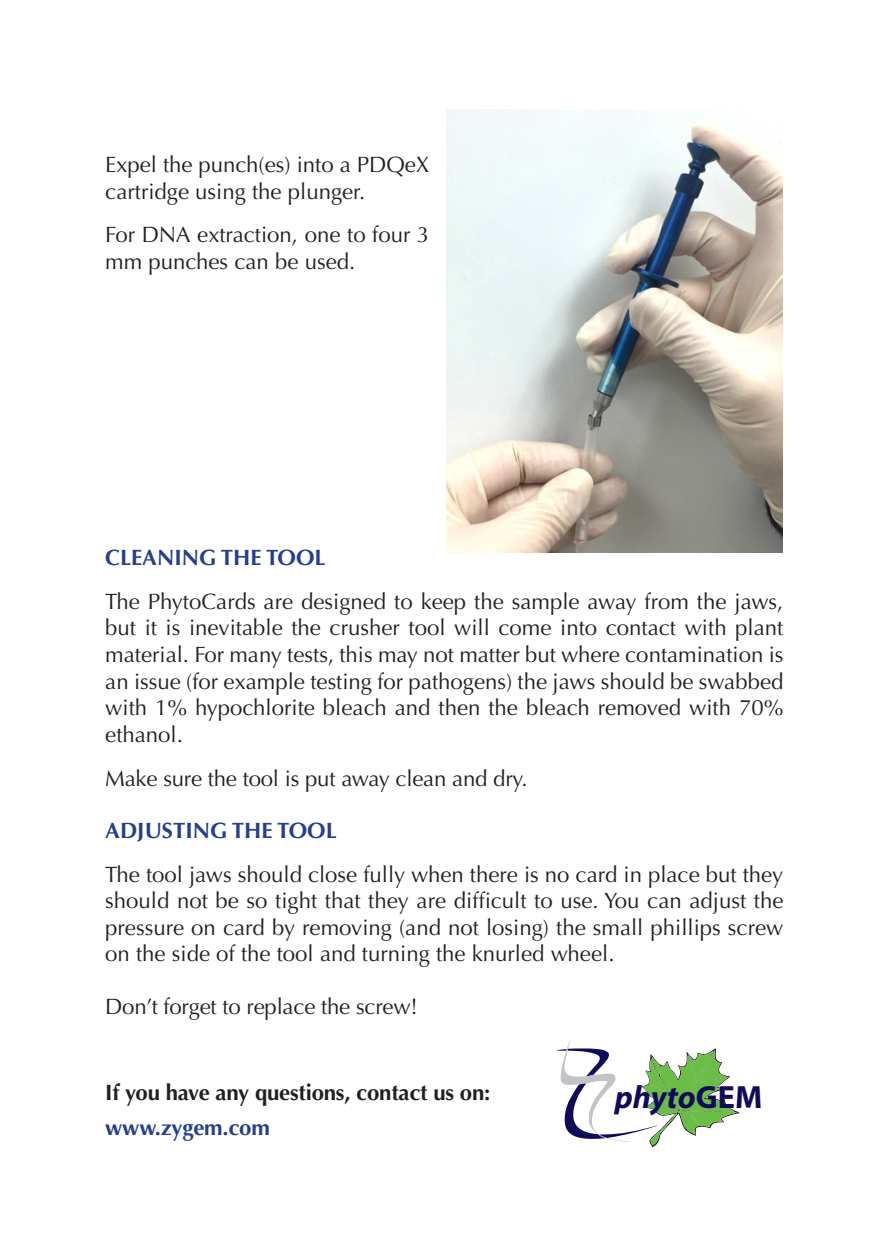
<style>
.page{position:relative;width:893px;height:1259px;background:#fff}
.page>*{position:absolute;margin:0;border:0;box-sizing:border-box;transform-origin:0 0}
.t1{font:italic 700 32.1px "Myriad Pro";color:#100a5a}
.t2{font:22.2px/26.7px "Optima";color:#231f20}
.t3{font:700 22.2px "Optima";color:#253f8e}
.t4{font:700 22.2px "Optima";letter-spacing:-.01em;color:#231f20}
.s1{font-style:normal}
</style>
<div class="page">
<svg style="left:556px;top:1040px;width:183px;height:107px"></svg>
<img style="left:446px;top:109px;width:336px;height:443px">
<p class="t2" style="left:105px;top:152px;width:326px">Expel the punch(es) into a PDQeX cartridge using the plunger.</p>
<p class="t2" style="left:105px;top:222px;width:326px">For DNA extraction, one to four 3 mm punches can be used.</p>
<p class="t3" style="left:105px;top:544px;width:222px">CLEANING THE TOOL</p>
<p class="t2" style="left:105px;top:588px;width:680px;text-align:justify">The PhytoCards are designed to keep the sample away from the jaws, but it is inevitable the crusher tool will come into contact with plant material. For many tests, this may not matter but where contamination is an issue (for example testing for pathogens) the jaws should be swabbed with 1% hypochlorite bleach and then the bleach removed with 70% ethanol.</p>
<p class="t2" style="left:105px;top:765px;width:424px">Make sure the tool is put away clean and dry.</p>
<p class="t3" style="left:105px;top:817px;width:233px">ADJUSTING THE TOOL</p>
<p class="t2" style="left:105px;top:861px;width:680px;text-align:justify">The tool jaws should close fully when there is no card in place but they should not be so tight that they are difficult to use. You can adjust the pressure on card by removing (and not losing) the small phillips screw on the side of the tool and turning the knurled wheel.</p>
<p class="t2" style="left:105px;top:993px;width:314px">Don’t forget to replace the screw!</p>
<p class="t4" style="left:105px;top:1079px;width:387px">If you have any questions, contact us on:</p>
<p class="t3" style="left:105px;top:1114px;width:166px">www.zygem.com</p>
<p class="t1" style="left:615px;top:1076px;width:149px">phyto<span class="s1">GEM</span></p>
</div>
